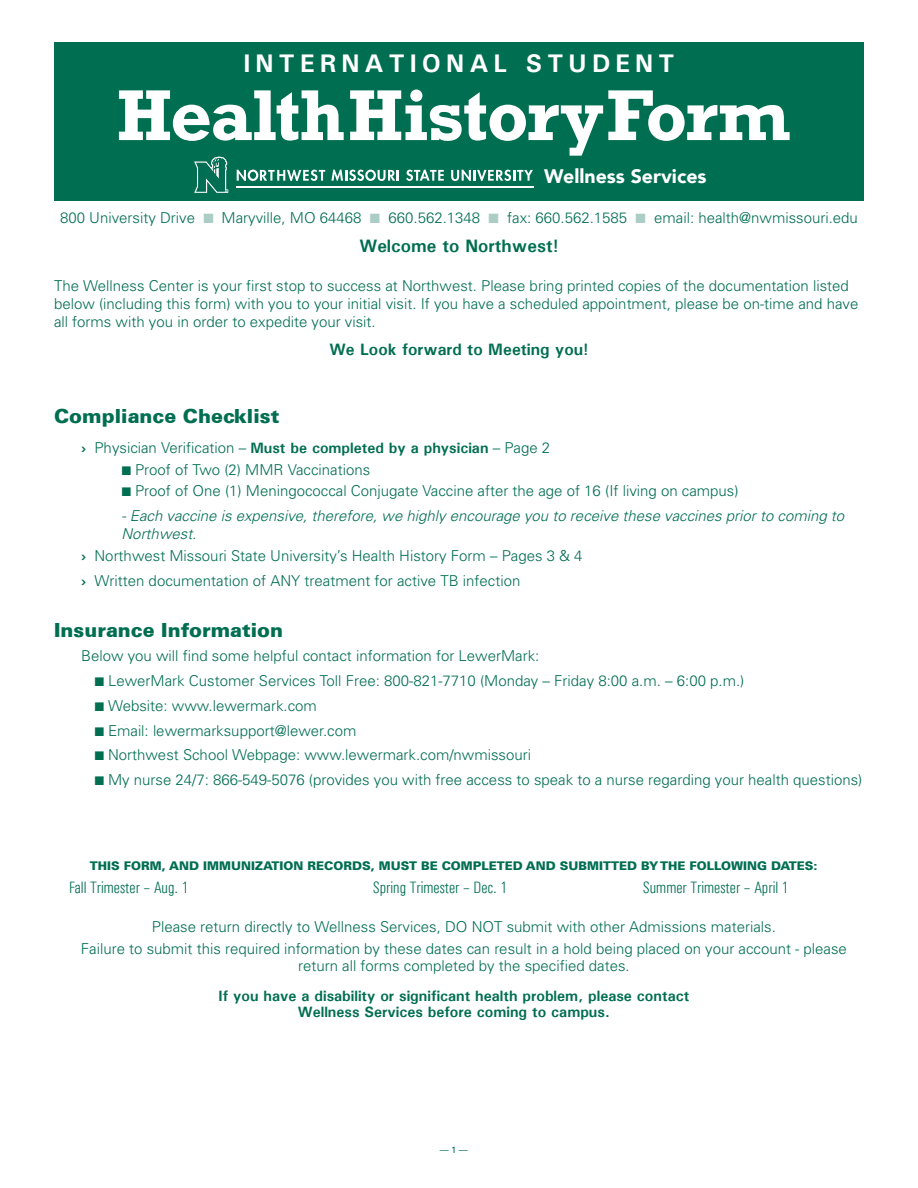
<style>
.page{position:relative;width:918px;height:1188px;background:#fff}
.page>*{position:absolute;margin:0;border:0;box-sizing:border-box;transform-origin:0 0}
.t1{font:700 67.5px "Rockwell";letter-spacing:-.015em;color:#fff}
.t2{font:700 25.5px "Univers";letter-spacing:.2em;color:#fff}
.t3{font:900 19.5px "Univers 75";color:#006e51}
.title__test{font:900 19.5px "Avenir";color:#fff}
.t4{font:700 18px "Univers";color:#006e51}
.t5{font:300 condensed 16.5px "Univers";color:#006e51}
.t6{font:700 16.5px "Univers";color:#006e51}
.Paragraph_Style_2{font:300 15px/18px "Univers";color:#006e51}
.t7{font:italic 300 15px/18px "Univers";color:#006e51}
.t8{font:700 15px/16.5px "Univers";color:#006e51;text-align:center}
.t9{font:900 12px "Univers 75";color:#006e51}
.t10{font:9px "Univers";color:#006e51}
.s1{font-family:"Proxima Nova";font-weight:700}
.s2{font-weight:700}
.s3{font-family:"Proxima Nova T";font-weight:100}
</style>
<div class="page">
<div style="left:54px;top:42px;width:810px;height:158px;background:#006e51"></div>
<hr style="left:236px;top:186px;width:297px;height:2px;background:#fff">
<svg style="left:237px;top:170px;width:88px;height:11px"></svg>
<svg style="left:331px;top:170px;width:68px;height:11px"></svg>
<svg style="left:406px;top:170px;width:38px;height:11px"></svg>
<svg style="left:451px;top:170px;width:82px;height:11px"></svg>
<svg style="left:194px;top:156px;width:34px;height:37px"></svg>
<p class="t2" style="left:243px;top:47px;width:433px">INTERNATIONAL STUDENT</p>
<p class="t1" style="left:117px;top:72px;width:676px">Health History Form</p>
<p class="title__test" style="left:544px;top:159px;width:164px">Wellness Services</p>
<p class="Paragraph_Style_2" style="left:60px;top:209px;width:137px">800 University Drive</p>
<p class="Paragraph_Style_2" style="left:222px;top:209px;width:142px">Maryville, MO 64468</p>
<p class="Paragraph_Style_2" style="left:389px;top:209px;width:93px">660.562.1348</p>
<p class="Paragraph_Style_2" style="left:507px;top:209px;width:122px">fax: 660.562.1585</p>
<p class="Paragraph_Style_2" style="left:654px;top:209px;width:205px">email: health@nwmissouri.edu</p>
<p class="t4" style="left:359px;top:234px;width:201px">Welcome to Northwest!</p>
<p class="Paragraph_Style_2" style="left:54px;top:276px;width:806px">The Wellness Center is your first stop to success at Northwest. Please bring printed copies of the documentation listed below (including this form) with you to your initial visit. If you have a scheduled appointment, please be on-time and have all forms with you in order to expedite your visit.</p>
<p class="t6" style="left:329px;top:339px;width:261px">We Look forward to Meeting you!</p>
<p class="t3" style="left:54px;top:404px;width:227px">Compliance Checklist</p>
<p class="Paragraph_Style_2" style="left:81px;top:439px;width:471px"><span class="s1">›</span> Physician Verification – <span class="s2">Must be completed by a physician</span> – Page 2</p>
<p class="Paragraph_Style_2" style="left:122px;top:460px;width:250px"><span class="s3">■</span> Proof of Two (2) MMR Vaccinations</p>
<p class="Paragraph_Style_2" style="left:122px;top:482px;width:619px"><span class="s3">■</span> Proof of One (1) Meningococcal Conjugate Vaccine after the age of 16 (If living on campus)</p>
<p class="t7" style="left:122px;top:507px;width:724px">- Each vaccine is expensive, therefore, we highly encourage you to receive these vaccines prior to coming to<br>Northwest.</p>
<p class="Paragraph_Style_2" style="left:81px;top:547px;width:503px"><span class="s1">›</span> Northwest Missouri State University’s Health History Form – Pages 3 &amp; 4</p>
<p class="Paragraph_Style_2" style="left:81px;top:571px;width:441px"><span class="s1">›</span> Written documentation of ANY treatment for active TB infection</p>
<p class="t3" style="left:54px;top:617px;width:231px">Insurance Information</p>
<p class="Paragraph_Style_2" style="left:81px;top:647px;width:460px">Below you will find some helpful contact information for LewerMark:</p>
<p class="Paragraph_Style_2" style="left:94px;top:672px;width:651px"><span class="s3">■</span> LewerMark Customer Services Toll Free: 800-821-7710 (Monday – Friday 8:00 a.m. – 6:00 p.m.)</p>
<p class="Paragraph_Style_2" style="left:94px;top:697px;width:224px"><span class="s3">■</span> Website: www.lewermark.com</p>
<p class="Paragraph_Style_2" style="left:94px;top:721px;width:263px"><span class="s3">■</span> Email: lewermarksupport@lewer.com</p>
<p class="Paragraph_Style_2" style="left:94px;top:746px;width:438px"><span class="s3">■</span> Northwest School Webpage: www.lewermark.com/nwmissouri</p>
<p class="Paragraph_Style_2" style="left:94px;top:771px;width:769px"><span class="s3">■</span> My nurse 24/7: 866-549-5076 (provides you with free access to speak to a nurse regarding your health questions)</p>
<p class="t9" style="left:90px;top:858px;width:729px">THIS FORM, AND IMMUNIZATION RECORDS, MUST BE COMPLETED AND SUBMITTED BY THE FOLLOWING DATES:</p>
<p class="t5" style="left:69px;top:878px;width:121px">Fall Trimester – Aug. 1</p>
<p class="t5" style="left:373px;top:878px;width:136px">Spring Trimester – Dec. 1</p>
<p class="t5" style="left:643px;top:878px;width:147px">Summer Trimester – April 1</p>
<p class="Paragraph_Style_2" style="left:152px;top:918px;width:625px">Please return directly to Wellness Services, DO NOT submit with other Admissions materials.</p>
<p class="Paragraph_Style_2" style="left:81px;top:941px;width:768px;line-height:16.5px;text-align:center">Failure to submit this required information by these dates can result in a hold being placed on your account - please return all forms completed by the specified dates.</p>
<p class="t8" style="left:219px;top:987px;width:472px">If you have a disability or significant health problem, please contact<br>Wellness Services before coming to campus.</p>
<p class="t10" style="left:440px;top:1145px;width:30px">— 1 —</p>
</div>
